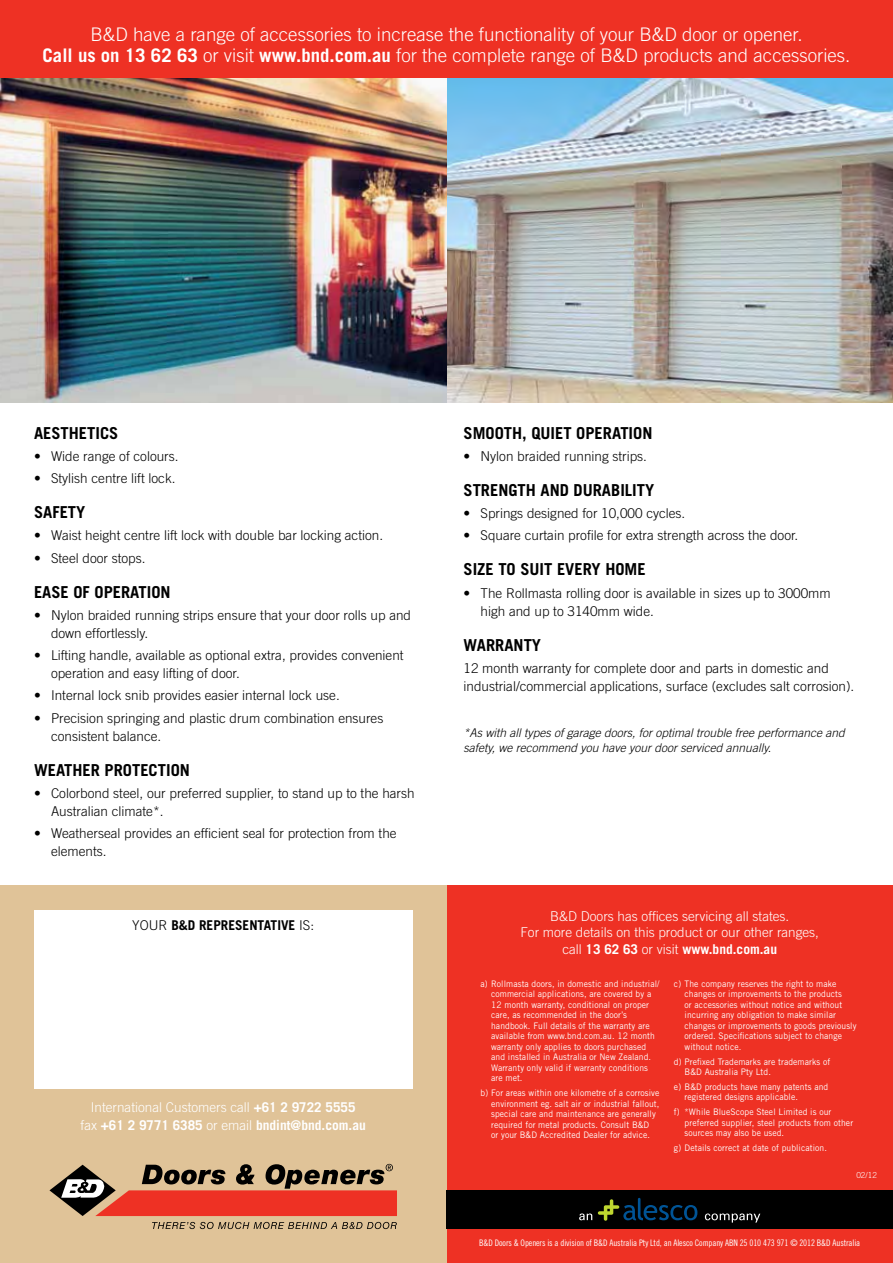
<style>
.page{position:relative;width:893px;height:1263px;background:#fff}
.page>*{position:absolute;margin:0;border:0;box-sizing:border-box;transform-origin:0 0}
.t1{font:300 18.75px/21px "Trade Gothic";color:#fff;text-align:center}
.t2{font:700 16.5px "Trade Gothic";color:#000}
.t3{font:300 13.5px/18px "Trade Gothic";color:#000}
.t4{font:300 13.5px/16.5px "Trade Gothic";color:#fff;text-align:center}
.t5{font:700 13.5px/18px "Trade Gothic";color:#fff;text-align:center}
.t6{font:700 13.5px "Trade Gothic";color:#000}
.t7{font:italic 300 12px/15px "Trade Gothic";color:#000}
.t8{font:9px/10.5px "Trade Gothic";letter-spacing:.01em;color:#fff;scale:.95 1}
.t9{font:9px "Trade Gothic Cond Eighteen";letter-spacing:-.01em;color:#fff}
.t10{font:300 8.25px "Trade Gothic";color:#fff}
.s1{font-weight:700}
.s2{font-weight:300}
</style>
<div class="page">
<img style="left:446px;top:78px;width:447px;height:325px">
<img style="left:0;top:78px;width:446px;height:325px">
<div style="left:0;top:0;width:893px;height:78px;background:#ee3124"></div>
<div style="left:446px;top:885px;width:447px;height:378px;background:#ee3124"></div>
<div style="left:0;top:885px;width:446px;height:378px;background:#e0c398"></div>
<div style="left:446px;top:1191px;width:447px;height:38px;background:#000"></div>
<div style="left:34px;top:910px;width:378px;height:179px;background:#fff"></div>
<svg style="left:49px;top:1164px;width:348px;height:52px"></svg>
<svg style="left:152px;top:1222px;width:245px;height:7px"></svg>
<svg style="left:598px;top:1198px;width:99px;height:23px"></svg>
<svg style="left:579px;top:1213px;width:13px;height:7px"></svg>
<svg style="left:705px;top:1213px;width:55px;height:9px"></svg>
<h1 class="t1" style="left:43px;top:23px;width:809px">B&amp;D have a range of accessories to increase the functionality of your B&amp;D door or opener.<br><span class="s1">Call us on 13 62 63</span> or visit <span class="s1">www.bnd.com.au</span> for the complete range of B&amp;D products and accessories.</h1>
<h2 class="t2" style="left:34px;top:422px;width:10px">AEST</h2>
<h2 class="t2" style="left:69px;top:422px;width:50px">HETICS</h2>
<h3 class="t3" style="left:34px;top:447px;width:146px">• Wide range of colours.</h3>
<h3 class="t3" style="left:34px;top:469px;width:143px">• Stylish centre lift lock.</h3>
<h2 class="t2" style="left:34px;top:502px;width:53px">SAFETY</h2>
<h3 class="t3" style="left:34px;top:526px;width:351px">• Waist height centre lift lock with double bar locking action.</h3>
<h3 class="t3" style="left:34px;top:549px;width:113px">• Steel door stops.</h3>
<h2 class="t2" style="left:34px;top:581px;width:10px">EASE</h2>
<h2 class="t2" style="left:73px;top:581px;width:96px">OF OPERATION</h2>
<h3 class="t3" style="left:51px;top:606px;width:362px;text-indent:-17px">• Nylon braided running strips ensure that your door rolls up and down effortlessly.</h3>
<h3 class="t3" style="left:51px;top:646px;width:354px;text-indent:-17px">• Lifting handle, available as optional extra, provides convenient operation and easy lifting of door.</h3>
<h3 class="t3" style="left:34px;top:686px;width:307px">• Internal lock snib provides easier internal lock use.</h3>
<h3 class="t3" style="left:51px;top:709px;width:334px;text-indent:-17px">• Precision springing and plastic drum combination ensures consistent balance.</h3>
<h2 class="t2" style="left:34px;top:759px;width:155px">WEATHER PROTECTION</h2>
<h3 class="t3" style="left:51px;top:784px;width:365px;text-indent:-17px">• Colorbond steel, our preferred supplier, to stand up to the harsh<br>Australian climate*.</h3>
<h3 class="t3" style="left:51px;top:824px;width:347px;text-indent:-17px">• Weatherseal provides an efficient seal for protection from the elements.</h3>
<h3 class="t6" style="left:132px;top:917px;width:183px"><span class="s2">Your</span> B&amp;D Representative <span class="s2">is:</span></h3>
<h3 class="t5" style="left:81px;top:1098px;width:287px"><span class="s2">I nternational Customers call</span> +61 2 9722 5555<br><span class="s2">fax</span> +61 2 9771 6385 <span class="s2">or email</span> bndint@bnd.com.au</h3>
<h2 class="t2" style="left:463px;top:422px;width:188px">SMOOTH, QUIET OPERATION</h2>
<h3 class="t3" style="left:463px;top:447px;width:185px">• Nylon braided running strips.</h3>
<h2 class="t2" style="left:463px;top:480px;width:192px">STRENGTH AN D DURABILITY</h2>
<h3 class="t3" style="left:463px;top:504px;width:223px">• Springs designed for 10,000 cycles.</h3>
<h3 class="t3" style="left:463px;top:526px;width:336px">• Square curtain profile for extra strength across the door.</h3>
<h2 class="t2" style="left:463px;top:559px;width:182px">SIZE TO SUIT EVERY HOME</h2>
<h3 class="t3" style="left:480px;top:584px;width:352px;text-indent:-17px">• The Rollmasta rolling door is available in sizes up to 3000mm high and up to 3140mm wide.</h3>
<h2 class="t2" style="left:463px;top:634px;width:79px">WARRANTY</h2>
<h3 class="t3" style="left:463px;top:659px;width:392px">12 month warranty for complete door and parts in domestic and industrial/commercial applications, surface (excludes salt corrosion).</h3>
<h3 class="t7" style="left:463px;top:725px;width:383px">*As with all types of garage doors, for optimal trouble free performance and safety, we recommend you have your door serviced annually.</h3>
<h3 class="t4" style="left:520px;top:908px;width:300px">B&amp;D Doors has offices servicing all states.<br>For more details on this product or our other ranges, call <span class="s1">13 62 63</span> or visit <span class="s1">www.bnd.com.au</span></h3>
<p class="t8" style="left:491px;top:978px;width:179px;text-indent:-11px">a) Rollmasta doors, in domestic and industrial/ commercial applications, are covered by a 12 month warranty, conditional on proper care, as recommended in the door’s handbook. Full details of the warranty are available from www.bnd.com.au. 12 month warranty only applies to doors purchased and installed in Australia or New Zealand.<br>Warranty only valid if warranty conditions are met.</p>
<p class="t8" style="left:491px;top:1087px;width:179px;text-indent:-11px">b) For areas within one kilometre of a corrosive environment eg. salt air or industrial fallout, special care and maintenance are generally required for metal products. Consult B&amp;D<br>or your B&amp;D Accredited Dealer for advice.</p>
<p class="t8" style="left:685px;top:978px;width:182px;text-indent:-11px">c) The company reserves the right to make changes or improvements to the products<br>or accessories without notice and without incurring any obligation to make similar changes or improvements to goods previously ordered. Specifications subject to change without notice.</p>
<p class="t8" style="left:685px;top:1056px;width:155px;text-indent:-11px">d) Prefixed Trademarks are trademarks of<br>B&amp;D Australia Pty Ltd.</p>
<p class="t8" style="left:685px;top:1081px;width:153px;text-indent:-11px">e) B&amp;D products have many patents and registered designs applicable.</p>
<p class="t8" style="left:685px;top:1106px;width:179px;text-indent:-11px">f) *While BlueScope Steel Limited is our preferred supplier, steel products from other sources may also be used.</p>
<p class="t8" style="left:674px;top:1142px;width:163px">g) Details correct at date of publication.</p>
<p class="t10" style="left:856px;top:1170px;width:22px">02/12</p>
<p class="t9" style="left:479px;top:1237px;width:383px">B&amp;D Doors &amp; Openers is a division of B&amp;D Australia Pty Ltd, an Alesco Company ABN 25 010 473 971 © 2012 B&amp;D Australia</p>
</div>
